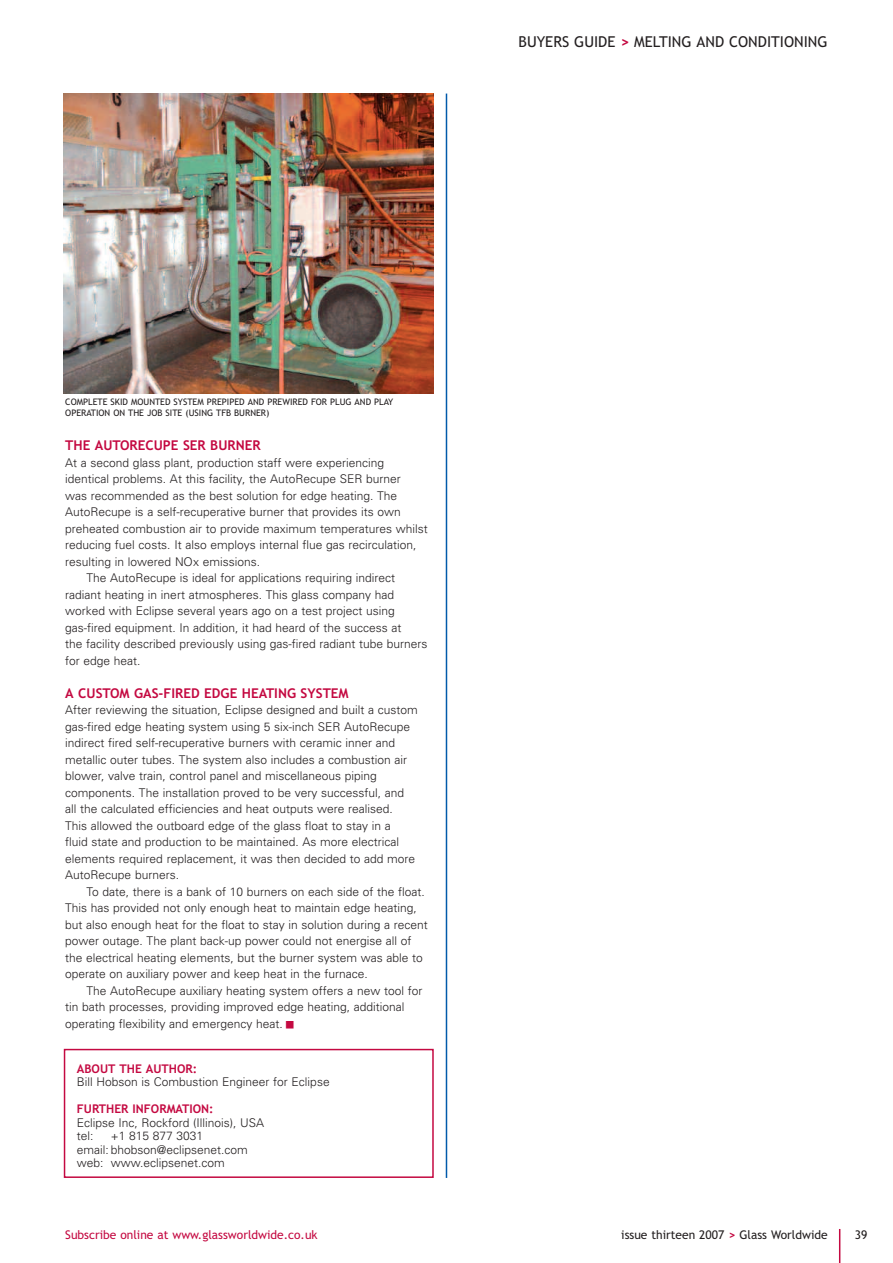
<style>
.page{position:relative;width:893px;height:1263px;background:#fff}
.page>*{position:absolute;margin:0;border:0;box-sizing:border-box;transform-origin:0 0}
.t1{font:15px "Trebuchet MS";color:#231f20}
.t2{font:700 13.5px "Trebuchet MS";color:#c40941}
.t3{font:300 12px/16.5px "Univers";color:#231f20}
.t4{font:12px "Trebuchet MS";color:#c40941}
.t5{font:12px "Trebuchet MS";color:#231f20}
.t6{font:700 12px "Trebuchet MS";color:#c40941}
.t7{font:9px/10.5px "Trebuchet MS";color:#231f20}
.s1{font-weight:700;color:#c40941}
</style>
<div class="page">
<hr style="left:839px;top:1229px;width:1px;height:34px;background:#c40941">
<hr style="left:446px;top:94px;width:1px;height:1084px;background:#015aaa">
<div style="left:64px;top:1049px;width:370px;height:129px;border:2px solid #c40941"></div>
<img style="left:64px;top:94px;width:370px;height:299px">
<p class="t1" style="left:519px;top:33px;width:311px">BUYERS GUIDE <span class="s1">&gt;</span> MELTING AND CONDITIONING</p>
<p class="t7" style="left:65px;top:397px;width:329px">COMPLETE SKID MOUNTED SYSTEM PREPIPED AND PREWIRED FOR PLUG AND PLAY<br>OPERATION ON THE JOB SITE (USING TFB BURNER)</p>
<p class="t2" style="left:65px;top:437px;width:197px">THE AUTORECUPE SER BURNER</p>
<p class="t3" style="left:65px;top:455px;width:320px">At a second glass plant, production staff were experiencing</p>
<p class="t3" style="left:65px;top:472px;width:337px">identical problems. At this facility, the AutoRecupe SER burner</p>
<p class="t3" style="left:65px;top:488px;width:333px">was recommended as the best solution for edge heating. The</p>
<p class="t3" style="left:65px;top:505px;width:337px">AutoRecupe is a self-recuperative burner that provides its own</p>
<p class="t3" style="left:65px;top:521px;width:364px">preheated combustion air to provide maximum temperatures whilst</p>
<p class="t3" style="left:65px;top:538px;width:353px">reducing fuel costs. It also employs internal flue gas recirculation,</p>
<p class="t3" style="left:65px;top:554px;width:196px">resulting in lowered NOx emissions.</p>
<p class="t3" style="left:87px;top:571px;width:310px">The AutoRecupe is ideal for applications requiring indirect</p>
<p class="t3" style="left:65px;top:587px;width:330px">radiant heating in inert atmospheres. This glass company had</p>
<p class="t3" style="left:65px;top:604px;width:331px">worked with Eclipse several years ago on a test project using</p>
<p class="t3" style="left:65px;top:620px;width:338px">gas-fired equipment. In addition, it had heard of the success at</p>
<p class="t3" style="left:65px;top:637px;width:364px">the facility described previously using gas-fired radiant tube burners</p>
<p class="t3" style="left:65px;top:653px;width:77px">for edge heat.</p>
<p class="t2" style="left:65px;top:685px;width:285px">A CUSTOM GAS-FIRED EDGE HEATING SYSTEM</p>
<p class="t3" style="left:65px;top:703px;width:354px">After reviewing the situation, Eclipse designed and built a custom gas-fired edge heating system using 5 six-inch SER AutoRecupe indirect fired self-recuperative burners with ceramic inner and metallic outer tubes. The system also includes a combustion air blower, valve train, control panel and miscellaneous piping components. The installation proved to be very successful, and all the calculated efficiencies and heat outputs were realised.<br>This allowed the outboard edge of the glass float to stay in a<br>fluid state and production to be maintained. As more electrical elements required replacement, it was then decided to add more AutoRecupe burners.</p>
<p class="t3" style="left:65px;top:884px;width:364px;text-indent:21px">To date, there is a bank of 10 burners on each side of the float.<br>This has provided not only enough heat to maintain edge heating, but also enough heat for the float to stay in solution during a recent power outage. The plant back-up power could not energise all of the electrical heating elements, but the burner system was able to operate on auxiliary power and keep heat in the furnace.</p>
<p class="t3" style="left:65px;top:983px;width:359px;text-indent:21px">The AutoRecupe auxiliary heating system offers a new tool for tin bath processes, providing improved edge heating, additional operating flexibility and emergency heat.</p>
<p class="t6" style="left:77px;top:1061px;width:122px">ABOUT THE AUTHOR:</p>
<p class="t3" style="left:77px;top:1074px;width:254px">Bill Hobson is Combustion Engineer for Eclipse</p>
<p class="t6" style="left:77px;top:1102px;width:138px">FURTHER INFORMATION:</p>
<p class="t3" style="left:77px;top:1116px;width:189px;line-height:13.5px">Eclipse Inc, Rockford (Illinois), USA tel:</p>
<p class="t3" style="left:77px;top:1130px;width:173px;line-height:13.5px;text-indent:34px">+1 815 877 3031<br>email: bhobson@eclipsenet.com web: www.eclipsenet.com</p>
<p class="t4" style="left:65px;top:1228px;width:254px">Subscribe online at www.glassworldwide.co.uk</p>
<p class="t5" style="left:855px;top:1228px;width:14px">39</p>
<p class="t5" style="left:621px;top:1228px;width:208px">issue thirteen 2007 <span class="s1">&gt;</span> Glass Worldwide</p>
</div>
